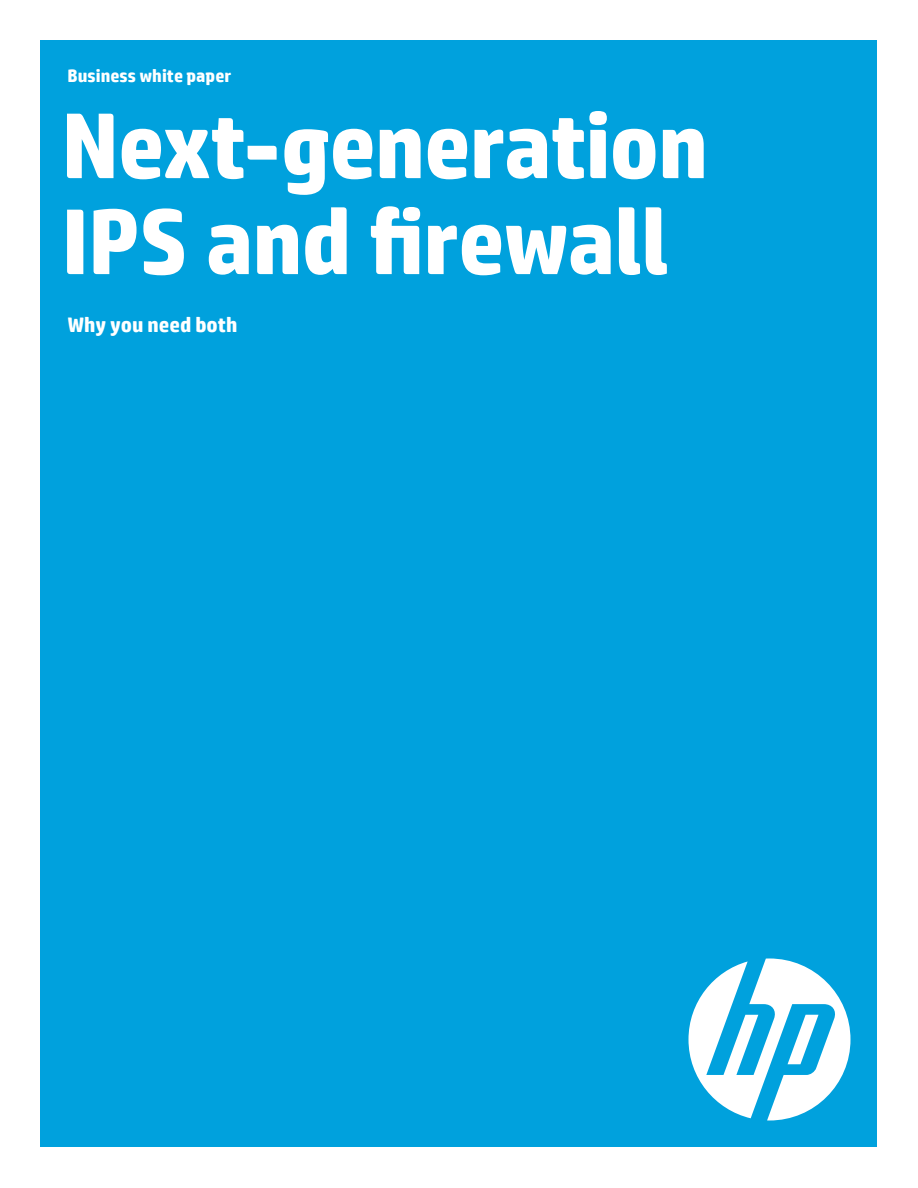
<style>
.page{position:relative;width:918px;height:1188px;background:#fff}
.page>*{position:absolute;margin:0;border:0;box-sizing:border-box;transform-origin:0 0}
.t1{font:700 93px/96px "HP Simplified";letter-spacing:-.015em;color:#fff}
.t2{font:700 21px "HP Simplified";color:#fff}
.t3{font:700 18px "HP Simplified";letter-spacing:.005em;color:#fff}
</style>
<div class="page">
<div style="left:40px;top:40px;width:838px;height:1108px;background:#00a1dd"></div>
<svg style="left:688px;top:958px;width:162px;height:162px"></svg>
<p class="t3" style="left:67px;top:64px;width:165px">Business white paper</p>
<p class="t1" style="left:62px;top:98px;width:648px">Next-generation<br>IPS and firewall</p>
<p class="t2" style="left:67px;top:311px;width:172px">Why you need both</p>
</div>
